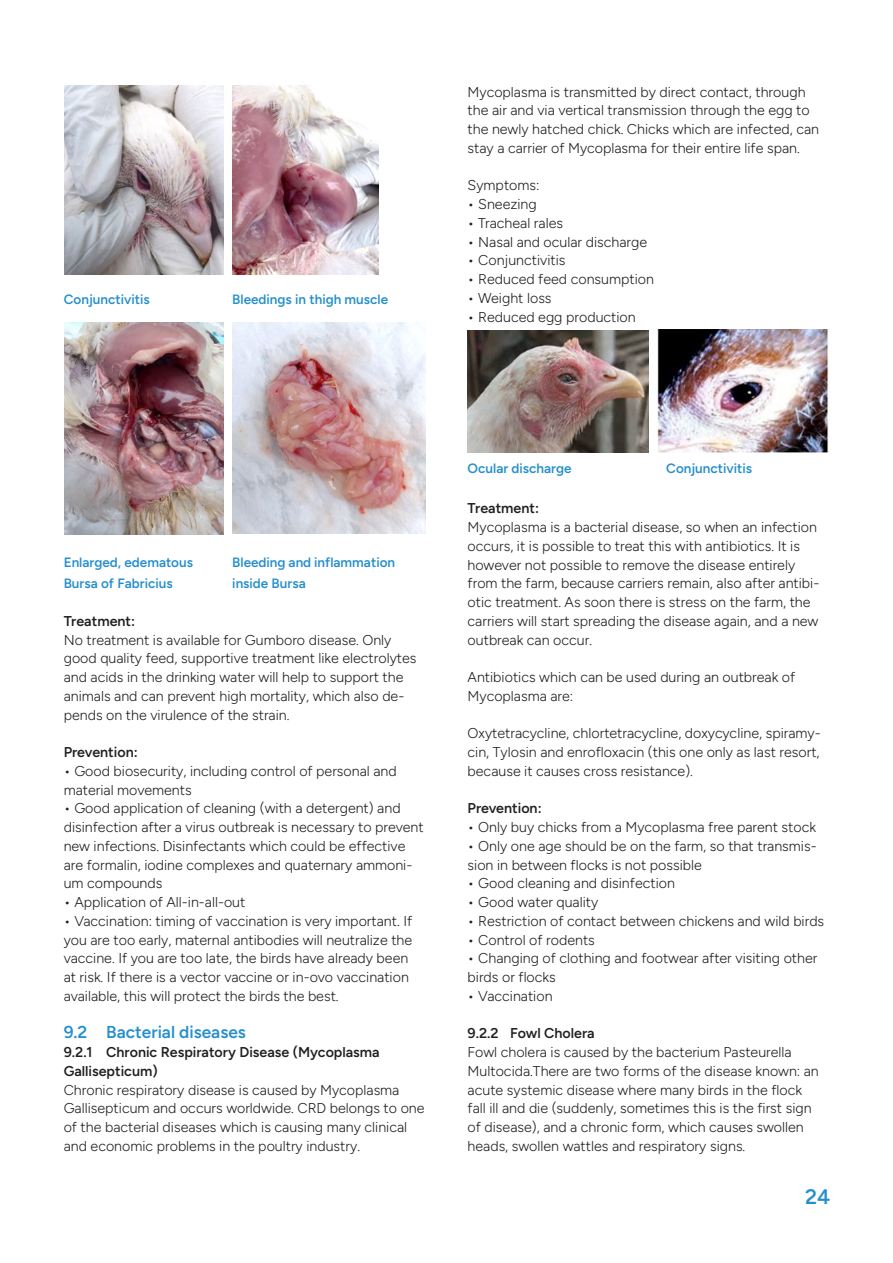
<style>
.page{position:relative;width:893px;height:1263px;background:#fff}
.page>*{position:absolute;margin:0;border:0;box-sizing:border-box;transform-origin:0 0}
.Heading_1{font:600 21px "Figtree";color:#258fcc}
.Heading_2{font:600 17.25px "Figtree";color:#258fcc}
.t1{font:300 14.25px/18.8px "Figtree";color:#231f20}
.Heading_3{font:600 14.25px/18.8px "Figtree";color:#231f20}
.Heading_1-2{font:600 13.5px/21px "Figtree";color:#258fcc}
</style>
<div class="page">
<img style="left:468px;top:330px;width:180px;height:122px">
<img style="left:64px;top:85px;width:159px;height:190px">
<img style="left:233px;top:86px;width:145px;height:188px">
<img style="left:64px;top:322px;width:159px;height:212px">
<img style="left:233px;top:323px;width:192px;height:210px">
<img style="left:658px;top:329px;width:171px;height:124px">
<p class="Heading_1-2" style="left:64px;top:289px;width:87px">Conjunctivitis</p>
<p class="Heading_1-2" style="left:232px;top:289px;width:157px">Bleedings in thigh muscle</p>
<p class="t1" style="left:468px;top:82px;width:353px">Mycoplasma is transmitted by direct contact, through the air and via vertical transmission through the egg to the newly hatched chick. Chicks which are infected, can stay a carrier of Mycoplasma for their entire life span.</p>
<p class="t1" style="left:468px;top:176px;width:73px">Symptoms:</p>
<p class="t1" style="left:468px;top:195px;width:71px">• Sneezing</p>
<p class="t1" style="left:468px;top:214px;width:97px">• Tracheal rales</p>
<p class="t1" style="left:468px;top:232px;width:181px">• Nasal and ocular discharge</p>
<p class="t1" style="left:468px;top:251px;width:99px">• Conjunctivitis</p>
<p class="t1" style="left:468px;top:270px;width:188px">• Reduced feed consumption</p>
<p class="t1" style="left:468px;top:289px;width:86px">• Weight loss</p>
<p class="t1" style="left:468px;top:307px;width:170px">• Reduced egg production</p>
<p class="Heading_1-2" style="left:64px;top:551px;width:131px">Enlarged, edematous<br>Bursa of Fabricius</p>
<p class="Heading_1-2" style="left:232px;top:551px;width:164px">Bleeding and inflammation inside Bursa</p>
<p class="Heading_3" style="left:64px;top:611px;width:73px">Treatment:</p>
<p class="t1" style="left:64px;top:630px;width:354px">No treatment is available for Gumboro disease. Only good quality feed, supportive treatment like electrolytes and acids in the drinking water will help to support the animals and can prevent high mortality, which also de&shy;pends on the virulence of the strain.</p>
<p class="Heading_3" style="left:64px;top:743px;width:76px">Prevention:</p>
<p class="t1" style="left:64px;top:761px;width:335px">• Good biosecurity, including control of personal and material movements</p>
<p class="t1" style="left:64px;top:799px;width:361px">• Good application of cleaning (with a detergent) and disinfection after a virus outbreak is necessary to prevent new infections. Disinfectants which could be effective are formalin, iodine complexes and quaternary ammoni&shy;um compounds</p>
<p class="t1" style="left:64px;top:893px;width:183px">• Application of All-in-all-out</p>
<p class="t1" style="left:64px;top:911px;width:350px">• Vaccination: timing of vaccination is very important. If you are too early, maternal antibodies will neutralize the vaccine. If you are too late, the birds have already been at risk. If there is a vector vaccine or in-ovo vaccination available, this will protect the birds the best.</p>
<p class="Heading_2" style="left:64px;top:1022px;width:184px">9.2 Bacterial diseases</p>
<p class="Heading_3" style="left:64px;top:1043px;width:318px">9.2.1 Chronic Respiratory Disease (Mycoplasma<br>Gallisepticum)</p>
<p class="t1" style="left:64px;top:1080px;width:362px">Chronic respiratory disease is caused by Mycoplasma Gallisepticum and occurs worldwide. CRD belongs to one of the bacterial diseases which is causing many clinical and economic problems in the poultry industry.</p>
<p class="Heading_1-2" style="left:468px;top:457px;width:106px">Ocular discharge</p>
<p class="Heading_1-2" style="left:666px;top:457px;width:87px">Conjunctivitis</p>
<p class="Heading_3" style="left:468px;top:499px;width:73px">Treatment:</p>
<p class="t1" style="left:468px;top:518px;width:353px">Mycoplasma is a bacterial disease, so when an infection occurs, it is possible to treat this with antibiotics. It is however not possible to remove the disease entirely from the farm, because carriers remain, also after antibi&shy;otic treatment. As soon there is stress on the farm, the carriers will start spreading the disease again, and a new outbreak can occur.</p>
<p class="t1" style="left:468px;top:668px;width:329px">Antibiotics which can be used during an outbreak of<br>Mycoplasma are:</p>
<p class="t1" style="left:468px;top:724px;width:355px;text-align:justify">Oxytetracycline, chlortetracycline, doxycycline, spiramy&shy;cin, Tylosin and enrofloxacin (this one only as last resort, because it causes cross resistance).</p>
<p class="Heading_3" style="left:468px;top:799px;width:76px">Prevention:</p>
<p class="t1" style="left:468px;top:818px;width:350px">• Only buy chicks from a Mycoplasma free parent stock</p>
<p class="t1" style="left:468px;top:836px;width:351px">• Only one age should be on the farm, so that transmis&shy;sion in between flocks is not possible</p>
<p class="t1" style="left:468px;top:874px;width:209px">• Good cleaning and disinfection</p>
<p class="t1" style="left:468px;top:893px;width:132px">• Good water quality</p>
<p class="t1" style="left:468px;top:911px;width:358px">• Restriction of contact between chickens and wild birds</p>
<p class="t1" style="left:468px;top:930px;width:129px">• Control of rodents</p>
<p class="t1" style="left:468px;top:949px;width:351px">• Changing of clothing and footwear after visiting other birds or flocks</p>
<p class="t1" style="left:468px;top:986px;width:86px">• Vaccination</p>
<p class="Heading_3" style="left:468px;top:1024px;width:129px">9.2.2 Fowl Cholera</p>
<p class="t1" style="left:468px;top:1043px;width:353px">Fowl cholera is caused by the bacterium Pasteurella Multocida.There are two forms of the disease known: an acute systemic disease where many birds in the flock fall ill and die (suddenly, sometimes this is the first sign of disease), and a chronic form, which causes swollen heads, swollen wattles and respiratory signs.</p>
<p class="Heading_1" style="left:805px;top:1184px;width:27px">24</p>
</div>
